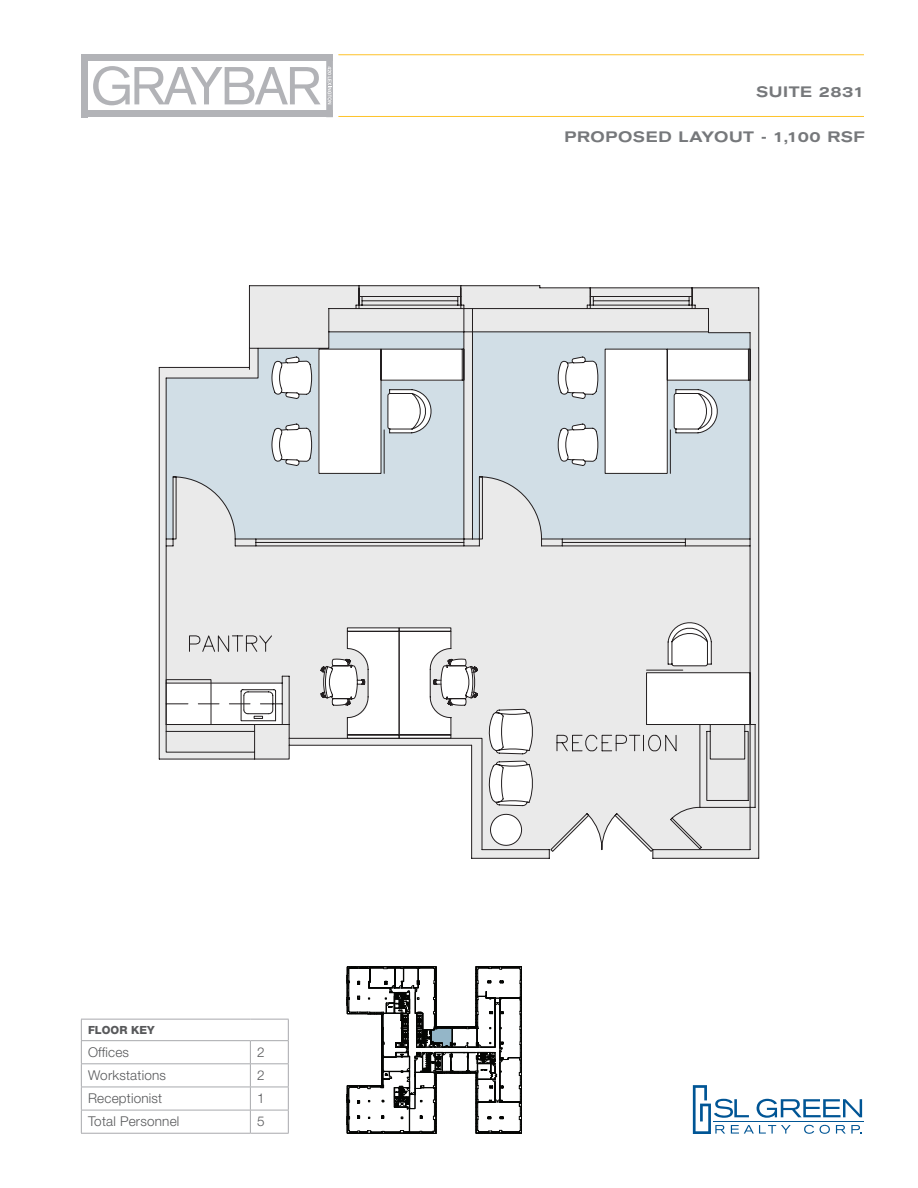
<style>
.page{position:relative;width:918px;height:1188px;background:#fff}
.page>*{position:absolute;margin:0;border:0;box-sizing:border-box;transform-origin:0 0}
.Headers_-_Akz_Med{font:500 expanded 15px "Akzidenz Grotesk BE";letter-spacing:.04em;color:#76787b}
.Contacts{font:300 13.5px "Helvetica Neue LT Std";letter-spacing:.015em;color:#58595b}
.t1{font:800 11.25px "Helvetica Neue LT Std";color:#58595b}
</style>
<div class="page">
<svg style="left:93px;top:66px;width:228px;height:39px"></svg>
<div style="left:81px;top:54px;width:7px;height:63px;background:#b2b3b7"></div>
<div style="left:81px;top:111px;width:252px;height:6px;background:#b2b3b7"></div>
<div style="left:81px;top:54px;width:252px;height:7px;background:#b2b3b7"></div>
<svg style="left:326px;top:61px;width:7px;height:50px"></svg>
<svg style="left:328px;top:66px;width:3px;height:38px"></svg>
<hr style="left:338px;top:54px;width:526px;height:1px;background:#fec32a">
<hr style="left:338px;top:116px;width:526px;height:1px;background:#fec32a">
<svg style="left:693px;top:1085px;width:169px;height:49px"></svg>
<hr style="left:714px;top:1121px;width:150px;height:1px;background:#005595">
<svg style="left:159px;top:285px;width:600px;height:574px"></svg>
<div style="left:241px;top:593px;width:236px;height:34px;background:#eaeaea"></div>
<svg style="left:166px;top:627px;width:511px;height:223px"></svg>
<svg style="left:218px;top:634px;width:484px;height:216px"></svg>
<svg style="left:81px;top:1019px;width:208px;height:114px"></svg>
<hr style="left:81px;top:1133px;width:169px;height:1px;background:#a8a9ad">
<hr style="left:250px;top:1133px;width:39px;height:1px;background:#a8a9ad">
<svg style="left:347px;top:967px;width:175px;height:166px"></svg>
<p class="Headers_-_Akz_Med" style="left:756px;top:83px;width:110px">SUITE 2831</p>
<p class="Headers_-_Akz_Med" style="left:565px;top:128px;width:302px">PROPOSED LAYOUT - 1,100 RSF</p>
<p class="t1" style="left:88px;top:1023px;width:68px">FLOOR KEY</p>
<p class="Contacts" style="left:88px;top:1044px;width:42px">Offices</p>
<p class="Contacts" style="left:257px;top:1044px;width:9px">2</p>
<p class="Contacts" style="left:88px;top:1067px;width:79px">Workstations</p>
<p class="Contacts" style="left:257px;top:1067px;width:9px">2</p>
<p class="Contacts" style="left:88px;top:1090px;width:76px">Receptionist</p>
<p class="Contacts" style="left:257px;top:1090px;width:9px">1</p>
<p class="Contacts" style="left:88px;top:1113px;width:93px">Total Personnel</p>
<p class="Contacts" style="left:257px;top:1113px;width:9px">5</p>
</div>
